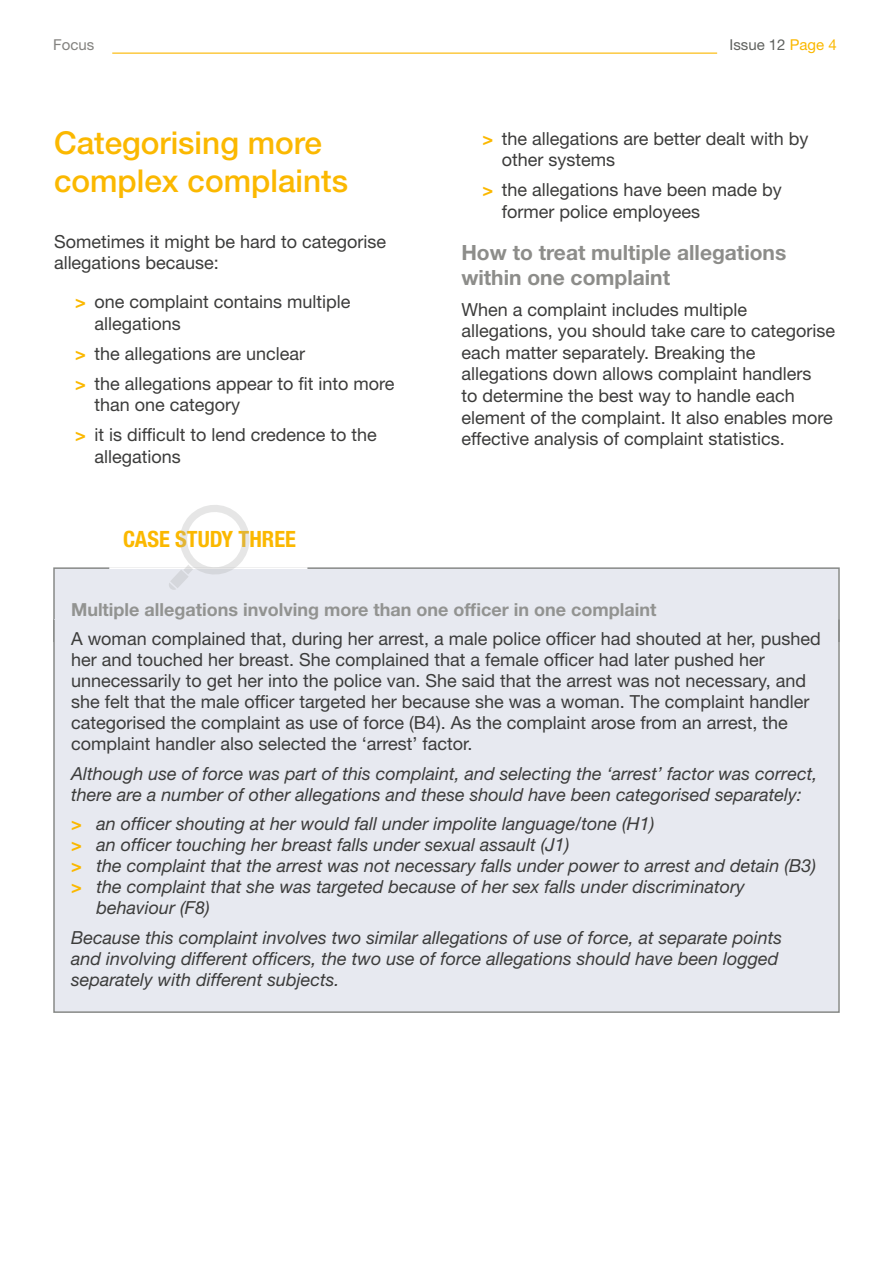
<style>
.page{position:relative;width:893px;height:1263px;background:#fff}
.page>*{position:absolute;margin:0;border:0;box-sizing:border-box;transform-origin:0 0}
.t1{font:500 31.5px/37.8px "Helvetica Neue LT Std";color:#fbb800}
.t2{font:700 condensed 22.5px "Helvetica Neue LT Std";color:#fbb800}
.t3{font:700 21px/25.2px "Helvetica Neue LT Std";color:#8d8d8a}
.t4{font:18px/21.6px "Helvetica Neue LT Std";color:#3c3c3b}
.t5{font:italic 18px/21px "Helvetica Neue LT Std";color:#3c3c3b}
.t6{font:700 18px "Helvetica Neue LT Std";color:#929391}
.t7{font:15px "Helvetica Neue LT Std";color:#60625f}
.t8{font:15px "Helvetica Neue LT Std";color:#83827f}
.s1{color:#fbb800}
.s2{font-weight:700;color:#fbb800}
.s3{font-weight:700;font-style:normal;color:#fbb800}
</style>
<div class="page">
<hr style="left:112px;top:53px;width:605px;height:1px;background:#fbb800">
<div style="left:55px;top:569px;width:783px;height:73px;background:#e7e9f0"></div>
<div style="left:53px;top:567px;width:787px;height:76px;border:2px solid #878987"></div>
<hr style="left:109px;top:567px;width:198px;height:2px;background:#fff">
<div style="left:55px;top:619px;width:783px;height:393px;background:#e7e9f0"></div>
<div style="left:53px;top:619px;width:787px;height:394px;border:2px solid #878987"></div>
<svg style="left:168px;top:505px;width:85px;height:85px"></svg>
<p class="t8" style="left:53px;top:36px;width:43px">Focus</p>
<p class="t7" style="left:729px;top:36px;width:109px">Issue 12 <span class="s1">Page 4</span></p>
<h1 class="t1" style="left:54px;top:124px;width:296px">Categorising more complex complaints</h1>
<p class="t4" style="left:54px;top:230px;width:334px">Sometimes it might be hard to categorise allegations because:</p>
<p class="t4" style="left:94px;top:290px;width:258px;text-indent:-19px"><span class="s2">&gt;</span> one complaint contains multiple allegations</p>
<p class="t4" style="left:75px;top:338px;width:321px;line-height:30.2px"><span class="s2">&gt;</span> the allegations are unclear<br><span class="s2">&gt;</span> the allegations appear to fit into more</p>
<p class="t4" style="left:75px;top:390px;width:303px;line-height:30.2px;text-indent:19px">than one category<br><span class="s2">&gt;</span> it is difficult to lend credence to the</p>
<p class="t4" style="left:94px;top:446px;width:88px">allegations</p>
<p class="t2" style="left:123px;top:526px;width:174px">CASE STUDY THREE</p>
<p class="t4" style="left:502px;top:127px;width:308px;text-indent:-19px"><span class="s2">&gt;</span> the allegations are better dealt with by other systems</p>
<p class="t4" style="left:502px;top:179px;width:282px;text-indent:-19px"><span class="s2">&gt;</span> the allegations have been made by former police employees</p>
<p class="t3" style="left:461px;top:240px;width:326px">How to treat multiple allegations within one complaint</p>
<p class="t4" style="left:461px;top:298px;width:375px">When a complaint includes multiple allegations, you should take care to categorise each matter separately. Breaking the allegations down allows complaint handlers<br>to determine the best way to handle each element of the complaint. It also enables more effective analysis of complaint statistics.</p>
<p class="t6" style="left:71px;top:598px;width:587px">Multiple allegations involving more than one officer in one complaint</p>
<p class="t4" style="left:71px;top:628px;width:751px;line-height:21px">A woman complained that, during her arrest, a male police officer had shouted at her, pushed her and touched her breast. She complained that a female officer had later pushed her unnecessarily to get her into the police van. She said that the arrest was not necessary, and she felt that the male officer targeted her because she was a woman. The complaint handler categorised the complaint as use of force (B4). As the complaint arose from an arrest, the complaint handler also selected the ‘arrest’ factor.</p>
<p class="t5" style="left:71px;top:762px;width:748px">Although use of force was part of this complaint, and selecting the ‘arrest’ factor was correct, there are a number of other allegations and these should have been categorised separately:</p>
<p class="t5" style="left:71px;top:813px;width:585px"><span class="s3">&gt;</span> an officer shouting at her would fall under impolite language/tone (H1)</p>
<p class="t5" style="left:71px;top:834px;width:500px"><span class="s3">&gt;</span> an officer touching her breast falls under sexual assault (J1)</p>
<p class="t5" style="left:71px;top:855px;width:747px"><span class="s3">&gt;</span> the complaint that the arrest was not necessary falls under power to arrest and detain (B3)</p>
<p class="t5" style="left:71px;top:876px;width:675px"><span class="s3">&gt;</span> the complaint that she was targeted because of her sex falls under discriminatory</p>
<p class="t5" style="left:97px;top:897px;width:115px">behaviour (F8)</p>
<p class="t5" style="left:71px;top:926px;width:713px">Because this complaint involves two similar allegations of use of force, at separate points and involving different officers, the two use of force allegations should have been logged separately with different subjects.</p>
</div>
